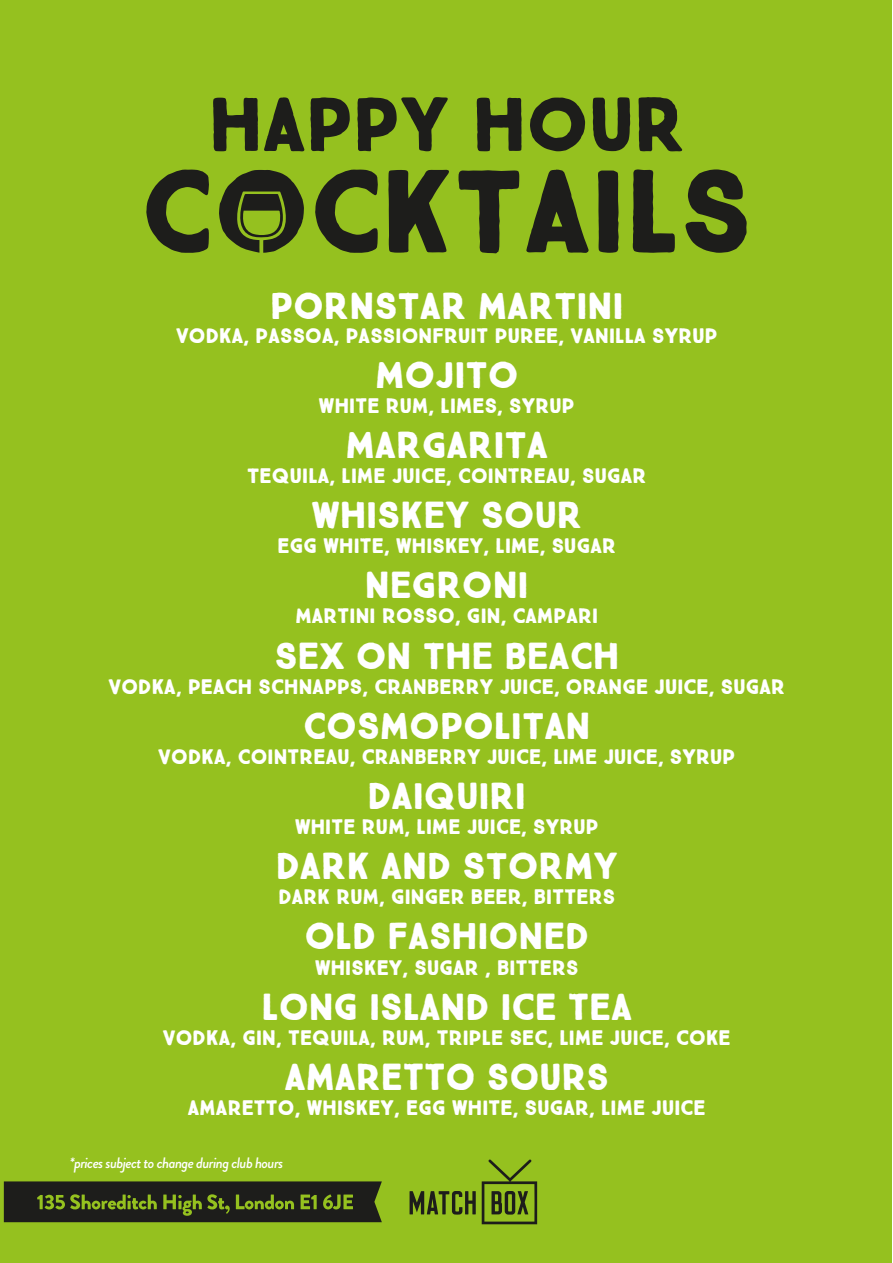
<style>
.page{position:relative;width:893px;height:1263px;background:#fff}
.page>*{position:absolute;margin:0;border:0;box-sizing:border-box;transform-origin:0 0}
.t1{font:76.5px "True North Black W01";letter-spacing:-.02em;color:#1d1d1b}
.t2{font:37.5px "True North Black W01";letter-spacing:-.02em;color:#fff}
.t3{font:21px "True North Black W01";letter-spacing:-.02em;color:#fff}
.t4{font:italic 500 15.15px "Brandon Grotesque";letter-spacing:-.04em;color:#fff}
</style>
<div class="page">
<div style="left:0;top:0;width:892px;height:1263px;background:#95c11f"></div>
<svg style="left:4px;top:1181px;width:378px;height:41px;background:#2f351b"></svg>
<svg style="left:146px;top:170px;width:63px;height:83px"></svg>
<svg style="left:315px;top:170px;width:63px;height:83px"></svg>
<svg style="left:388px;top:170px;width:61px;height:83px"></svg>
<svg style="left:458px;top:170px;width:61px;height:83px"></svg>
<svg style="left:526px;top:169px;width:63px;height:84px"></svg>
<svg style="left:598px;top:171px;width:21px;height:82px;background:#26291b"></svg>
<svg style="left:633px;top:169px;width:42px;height:84px"></svg>
<svg style="left:685px;top:169px;width:62px;height:84px"></svg>
<svg style="left:219px;top:170px;width:85px;height:83px"></svg>
<svg style="left:410px;top:1191px;width:66px;height:23px"></svg>
<svg style="left:482px;top:1159px;width:55px;height:65px"></svg>
<h1 class="t1" style="left:208px;top:77px;width:480px">HAPPY HOUR</h1>
<h2 class="t2" style="left:270px;top:283px;width:355px">PORNSTAR MARTINI</h2>
<p class="t3" style="left:176px;top:322px;width:543px">VODKA, PASSOA, PASSIONFRUIT PUREE, VANILLA SYRUP</p>
<h2 class="t2" style="left:375px;top:352px;width:146px">MOJITO</h2>
<p class="t3" style="left:319px;top:393px;width:258px">WHITE RUM, LIMES, SYRUP</p>
<h2 class="t2" style="left:345px;top:422px;width:205px">MARGARITA</h2>
<p class="t3" style="left:247px;top:463px;width:401px">TEQUILA, LIME JUICE, COINTREAU, SUGAR</p>
<h2 class="t2" style="left:311px;top:492px;width:273px">WHISKEY SOUR</h2>
<p class="t3" style="left:277px;top:533px;width:340px">EGG WHITE, WHISKEY, LIME, SUGAR</p>
<h2 class="t2" style="left:365px;top:562px;width:166px">NEGRONI</h2>
<p class="t3" style="left:295px;top:603px;width:305px">MARTINI ROSSO, GIN, CAMPARI</p>
<h2 class="t2" style="left:274px;top:632px;width:347px">SEX ON THE BEACH</h2>
<p class="t3" style="left:108px;top:673px;width:679px">VODKA, PEACH SCHNAPPS, CRANBERRY JUICE, ORANGE JUICE, SUGAR</p>
<h2 class="t2" style="left:303px;top:703px;width:290px">COSMOPOLITAN</h2>
<p class="t3" style="left:158px;top:744px;width:579px">VODKA, COINTREAU, CRANBERRY JUICE, LIME JUICE, SYRUP</p>
<h2 class="t2" style="left:367px;top:773px;width:161px">DAIQUIRI</h2>
<p class="t3" style="left:295px;top:814px;width:306px">WHITE RUM, LIME JUICE, SYRUP</p>
<h2 class="t2" style="left:276px;top:843px;width:344px">DARK AND STORMY</h2>
<p class="t3" style="left:278px;top:884px;width:339px">DARK RUM, GINGER BEER, BITTERS</p>
<h2 class="t2" style="left:304px;top:913px;width:287px">OLD FASHIONED</h2>
<p class="t3" style="left:315px;top:954px;width:266px">WHISKEY, SUGAR , BITTERS</p>
<h2 class="t2" style="left:261px;top:983px;width:373px">LONG ISLAND ICE TEA</h2>
<p class="t3" style="left:162px;top:1024px;width:570px">VODKA, GIN, TEQUILA, RUM, TRIPLE SEC, LIME JUICE, COKE</p>
<h2 class="t2" style="left:284px;top:1054px;width:327px">AMARETTO SOURS</h2>
<p class="t3" style="left:188px;top:1095px;width:520px">AMARETTO, WHISKEY, EGG WHITE, SUGAR, LIME JUICE</p>
<p class="t4" style="left:70px;top:1153px;width:215px">*prices subject to change during club hours</p>
</div>
